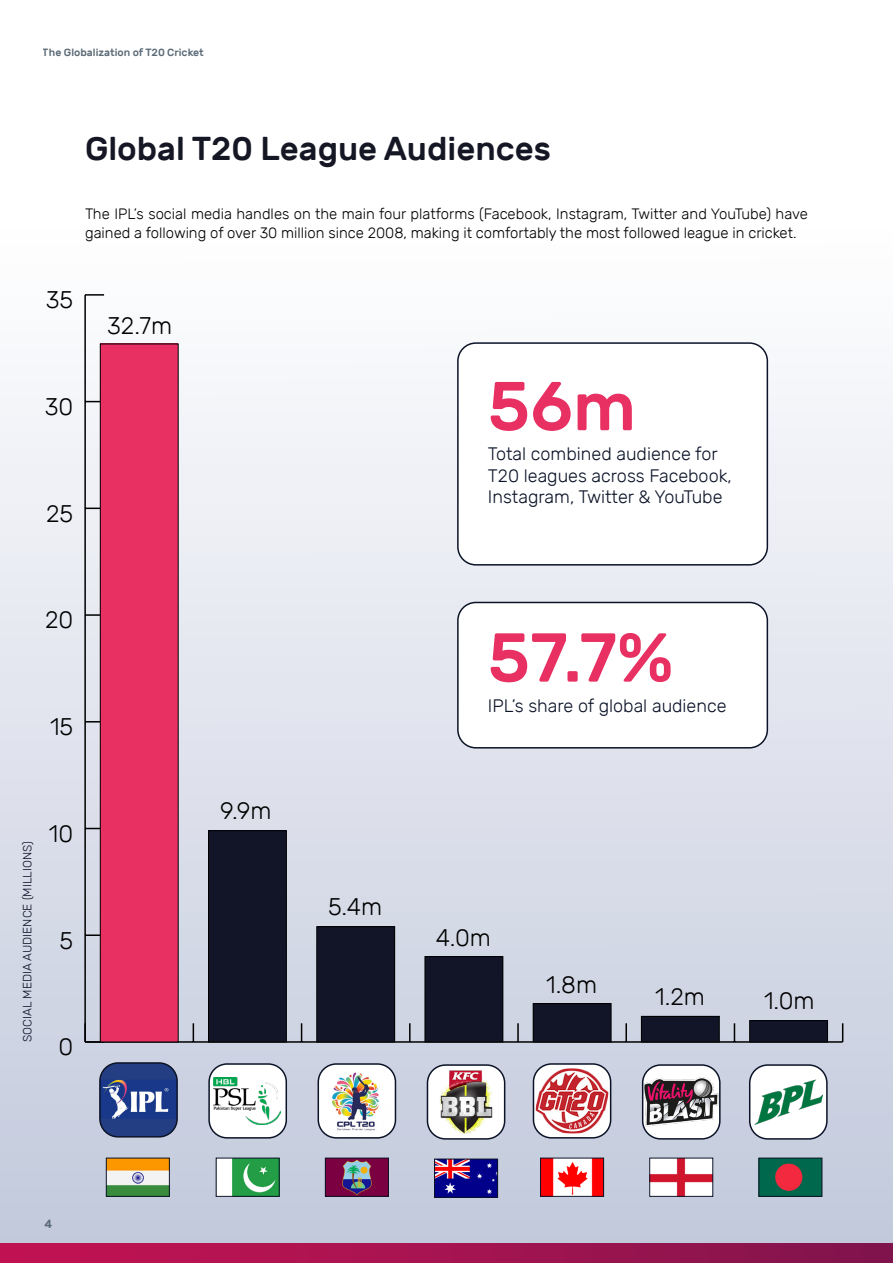
<style>
.page{position:relative;width:893px;height:1263px;background:#fff}
.page>*{position:absolute;margin:0;border:0;box-sizing:border-box;transform-origin:0 0}
.t1{font:500 69px "Rubik";color:#e83062}
.t2{font:500 33px "Rubik";color:#161725}
.t3{font:300 24px "Rubik";color:#000}
.t4{font:300 18px/21.6px "Rubik";color:#0b1327}
.t5{font:300 15px/19.5px "Rubik";color:#000}
.t6{font:300 12px "Rubik";color:#0b1327}
.t7{font:500 12px "Rubik";color:#5b6b77}
.t8{font:500 10.5px "Rubik";color:#152b3c}
</style>
<div class="page">
<div style="left:0;top:0;width:893px;height:1259px;background:linear-gradient(to bottom,#fff,#c2c9db)"></div>
<div style="left:0;top:1243px;width:893px;height:20px;background:linear-gradient(to right,#c51353,#82144c)"></div>
<div style="left:100px;top:1063px;width:77px;height:74px;background:#233e82;border-radius:18px"></div>
<img style="left:102px;top:1080px;width:69px;height:39px">
<div style="left:99px;top:1062px;width:79px;height:75px;border:2px solid #0b1327;border-radius:18px"></div>
<div style="left:209px;top:1064px;width:77px;height:74px;background:#fff;border-radius:18px"></div>
<img style="left:214px;top:1078px;width:66px;height:47px">
<div style="left:208px;top:1063px;width:79px;height:75px;border:2px solid #0b1327;border-radius:18px"></div>
<img style="left:318px;top:1064px;width:77px;height:73px">
<div style="left:318px;top:1063px;width:78px;height:75px;border:2px solid #0b1327;border-radius:18px"></div>
<div style="left:427px;top:1065px;width:78px;height:74px;background:#fff;border-radius:18px"></div>
<img style="left:433px;top:1069px;width:66px;height:65px">
<div style="left:427px;top:1064px;width:78px;height:76px;border:2px solid #0b1327;border-radius:18px"></div>
<svg style="left:533px;top:1064px;width:78px;height:74px"></svg>
<img style="left:536px;top:1068px;width:72px;height:65px">
<div style="left:533px;top:1063px;width:78px;height:75px;border:2px solid #0b1327;border-radius:18px"></div>
<div style="left:643px;top:1065px;width:77px;height:74px;background:#fff;border-radius:18px"></div>
<img style="left:643px;top:1072px;width:77px;height:60px">
<div style="left:642px;top:1064px;width:79px;height:75px;border:2px solid #0b1327;border-radius:18px"></div>
<div style="left:750px;top:1065px;width:77px;height:74px;background:#fff;border-radius:18px"></div>
<img style="left:755px;top:1080px;width:67px;height:44px">
<div style="left:749px;top:1064px;width:79px;height:76px;border:2px solid #0b1327;border-radius:18px"></div>
<img style="left:108px;top:1160px;width:60px;height:35px">
<div style="left:106px;top:1158px;width:64px;height:39px;border:1px solid #0b1327"></div>
<img style="left:218px;top:1160px;width:60px;height:35px">
<div style="left:216px;top:1158px;width:64px;height:39px;border:1px solid #0b1327"></div>
<img style="left:327px;top:1160px;width:60px;height:35px">
<div style="left:325px;top:1158px;width:64px;height:39px;border:1px solid #0b1327"></div>
<img style="left:436px;top:1161px;width:60px;height:35px">
<div style="left:434px;top:1159px;width:64px;height:39px;border:1px solid #0b1327"></div>
<img style="left:542px;top:1160px;width:60px;height:35px">
<div style="left:540px;top:1158px;width:64px;height:39px;border:1px solid #0b1327"></div>
<img style="left:651px;top:1160px;width:60px;height:35px">
<div style="left:649px;top:1158px;width:64px;height:39px;border:1px solid #0b1327"></div>
<img style="left:760px;top:1160px;width:60px;height:35px">
<div style="left:758px;top:1158px;width:64px;height:39px;border:1px solid #0b1327"></div>
<hr style="left:85px;top:1041px;width:758px;height:2px;background:#000">
<svg style="left:193px;top:1023px;width:1px;height:18px"></svg>
<svg style="left:301px;top:1023px;width:1px;height:18px"></svg>
<svg style="left:409px;top:1023px;width:2px;height:18px"></svg>
<svg style="left:517px;top:1023px;width:2px;height:18px"></svg>
<svg style="left:625px;top:1023px;width:2px;height:18px"></svg>
<svg style="left:734px;top:1023px;width:1px;height:18px"></svg>
<svg style="left:842px;top:1023px;width:1px;height:18px"></svg>
<hr style="left:84px;top:295px;width:2px;height:747px;background:#000">
<svg style="left:84px;top:1023px;width:16px;height:20px"></svg>
<svg style="left:86px;top:934px;width:14px;height:2px"></svg>
<svg style="left:86px;top:828px;width:14px;height:1px"></svg>
<svg style="left:86px;top:721px;width:14px;height:1px"></svg>
<svg style="left:86px;top:614px;width:14px;height:2px"></svg>
<svg style="left:86px;top:508px;width:14px;height:1px"></svg>
<svg style="left:86px;top:401px;width:14px;height:1px"></svg>
<svg style="left:85px;top:294px;width:19px;height:2px"></svg>
<div style="left:100px;top:344px;width:78px;height:698px;background:#e83062"></div>
<div style="left:100px;top:344px;width:79px;height:698px;border:1px solid #000"></div>
<div style="left:208px;top:831px;width:78px;height:211px;background:#111527"></div>
<div style="left:208px;top:830px;width:79px;height:212px;border:1px solid #000"></div>
<div style="left:317px;top:927px;width:78px;height:115px;background:#111527"></div>
<div style="left:316px;top:926px;width:79px;height:116px;border:1px solid #000"></div>
<div style="left:425px;top:956px;width:78px;height:86px;background:#111527"></div>
<div style="left:425px;top:956px;width:78px;height:86px;border:1px solid #000"></div>
<div style="left:533px;top:1003px;width:78px;height:39px;background:#111527"></div>
<div style="left:533px;top:1003px;width:78px;height:39px;border:1px solid #000"></div>
<div style="left:641px;top:1016px;width:78px;height:26px;background:#111527"></div>
<div style="left:641px;top:1016px;width:79px;height:26px;border:1px solid #000"></div>
<div style="left:750px;top:1020px;width:77px;height:22px;background:#111527"></div>
<div style="left:749px;top:1020px;width:79px;height:22px;border:1px solid #000"></div>
<div style="left:458px;top:343px;width:309px;height:222px;background:#fff;border-radius:18px"></div>
<div style="left:457px;top:342px;width:311px;height:224px;border:2px solid #0b1327;border-radius:18px"></div>
<div style="left:458px;top:602px;width:309px;height:146px;background:#fff;border-radius:18px"></div>
<div style="left:457px;top:602px;width:311px;height:146px;border:2px solid #0b1327;border-radius:18px"></div>
<p class="t8" style="left:43px;top:47px;width:162px">The Globalization of T20 Cricket</p>
<h2 class="t2" style="left:85px;top:130px;width:467px">Global T20 League Audiences</h2>
<p class="t5" style="left:85px;top:204px;width:724px">The IPL’s social media handles on the main four platforms (Facebook, Instagram, Twitter and YouTube) have gained a following of over 30 million since 2008, making it comfortably the most followed league in cricket.</p>
<h3 class="t3" style="left:46px;top:287px;width:29px">35</h3>
<h3 class="t3" style="left:45px;top:393px;width:30px">30</h3>
<h3 class="t3" style="left:46px;top:500px;width:29px">25</h3>
<h3 class="t3" style="left:107px;top:312px;width:67px">32.7m</h3>
<h1 class="t1" style="left:488px;top:367px;width:150px">56m</h1>
<p class="t4" style="left:488px;top:443px;width:245px">Total combined audience for<br>T20 leagues across Facebook,<br>Instagram, Twitter &amp; YouTube</p>
<h3 class="t3" style="left:45px;top:607px;width:30px">20</h3>
<h3 class="t3" style="left:50px;top:713px;width:25px">15</h3>
<p class="t6" style="left:21px;top:1042px;width:202px;rotate:-90deg">SOCIAL MEDIA AUDIENCE (MILLIONS)</p>
<h3 class="t3" style="left:49px;top:820px;width:26px">10</h3>
<h3 class="t3" style="left:60px;top:927px;width:15px">5</h3>
<h3 class="t3" style="left:59px;top:1033px;width:16px">0</h3>
<h3 class="t3" style="left:220px;top:797px;width:53px">9.9m</h3>
<h1 class="t1" style="left:488px;top:619px;width:187px">57.7%</h1>
<p class="t4" style="left:488px;top:695px;width:240px">IPL’s share of global audience</p>
<h3 class="t3" style="left:328px;top:894px;width:56px">5.4m</h3>
<h3 class="t3" style="left:436px;top:924px;width:56px">4.0m</h3>
<h3 class="t3" style="left:546px;top:971px;width:52px">1.8m</h3>
<h3 class="t3" style="left:655px;top:983px;width:51px">1.2m</h3>
<h3 class="t3" style="left:764px;top:987px;width:52px">1.0m</h3>
<p class="t7" style="left:45px;top:1217px;width:9px">4</p>
</div>
